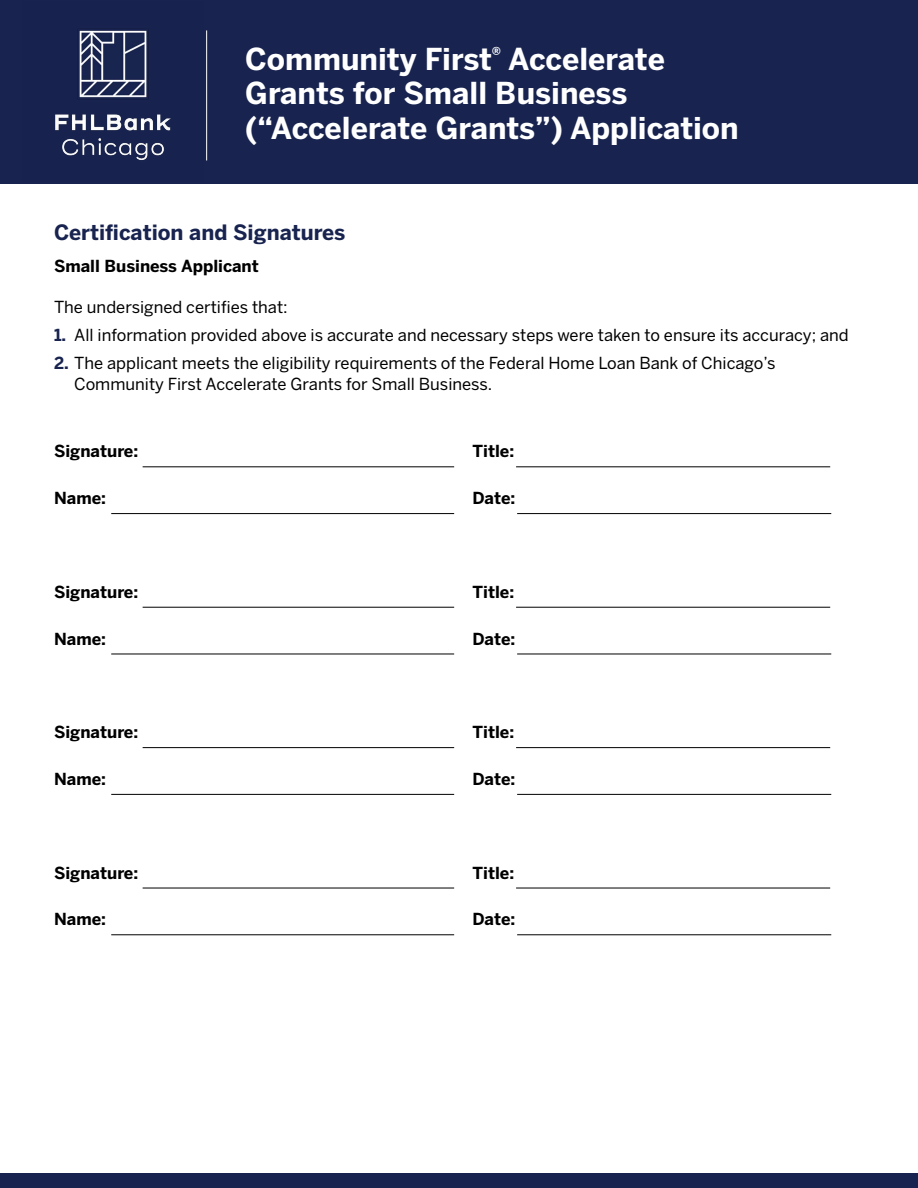
<style>
.page{position:relative;width:918px;height:1188px;background:#fff}
.page>*{position:absolute;margin:0;border:0;box-sizing:border-box;transform-origin:0 0}
.t1{font:700 30px/34.5px "Benton Sans";color:#fff}
.t2{font:700 21px "Benton Sans";color:#18244f}
.t3{font:16.5px/21px "Benton Sans";color:#000}
.t4{font:700 16.5px "Benton Sans";color:#000}
.s1{font-weight:700;color:#18244f}
</style>
<div class="page">
<div style="left:0;top:0;width:918px;height:184px;background:#18244f"></div>
<img style="left:55px;top:29px;width:116px;height:131px">
<hr style="left:206px;top:30px;width:1px;height:130px;background:#fff">
<div style="left:0;top:1173px;width:918px;height:15px;background:#18244f"></div>
<hr style="left:143px;top:466px;width:311px;height:1px;background:#000">
<hr style="left:111px;top:513px;width:343px;height:1px;background:#000">
<hr style="left:516px;top:466px;width:314px;height:1px;background:#000">
<hr style="left:517px;top:513px;width:314px;height:1px;background:#000">
<hr style="left:143px;top:607px;width:311px;height:1px;background:#000">
<hr style="left:111px;top:654px;width:343px;height:1px;background:#000">
<hr style="left:516px;top:607px;width:314px;height:1px;background:#000">
<hr style="left:517px;top:654px;width:314px;height:1px;background:#000">
<hr style="left:143px;top:747px;width:311px;height:1px;background:#000">
<hr style="left:111px;top:794px;width:343px;height:1px;background:#000">
<hr style="left:516px;top:747px;width:314px;height:1px;background:#000">
<hr style="left:517px;top:794px;width:314px;height:1px;background:#000">
<hr style="left:143px;top:888px;width:311px;height:1px;background:#000">
<hr style="left:111px;top:934px;width:343px;height:1px;background:#000">
<hr style="left:516px;top:888px;width:314px;height:1px;background:#000">
<hr style="left:517px;top:934px;width:314px;height:1px;background:#000">
<h1 class="t1" style="left:245px;top:42px;width:495px">Community First<sup>®</sup> Accelerate<br>Grants for Small Business (“Accelerate Grants”) Application</h1>
<p class="t2" style="left:54px;top:219px;width:293px">Certification and Signatures</p>
<p class="t4" style="left:54px;top:256px;width:206px">Small Business Applicant</p>
<p class="t3" style="left:54px;top:297px;width:235px">The undersigned certifies that:</p>
<p class="t3" style="left:54px;top:324px;width:796px"><span class="s1">1.</span> All information provided above is accurate and necessary steps were taken to ensure its accuracy; and</p>
<p class="t3" style="left:74px;top:352px;width:703px;text-indent:-20px"><span class="s1">2.</span> The applicant meets the eligibility requirements of the Federal Home Loan Bank of Chicago’s<br>Community First Accelerate Grants for Small Business.</p>
<p class="t4" style="left:54px;top:441px;width:86px">Signature:</p>
<p class="t4" style="left:54px;top:488px;width:54px">Name:</p>
<p class="t4" style="left:54px;top:582px;width:86px">Signature:</p>
<p class="t4" style="left:54px;top:628px;width:54px">Name:</p>
<p class="t4" style="left:54px;top:722px;width:86px">Signature:</p>
<p class="t4" style="left:54px;top:769px;width:54px">Name:</p>
<p class="t4" style="left:54px;top:862px;width:86px">Signature:</p>
<p class="t4" style="left:54px;top:909px;width:54px">Name:</p>
<p class="t4" style="left:472px;top:441px;width:43px">Title:</p>
<p class="t4" style="left:472px;top:488px;width:44px">Date:</p>
<p class="t4" style="left:472px;top:581px;width:43px">Title:</p>
<p class="t4" style="left:472px;top:628px;width:44px">Date:</p>
<p class="t4" style="left:472px;top:722px;width:43px">Title:</p>
<p class="t4" style="left:472px;top:769px;width:44px">Date:</p>
<p class="t4" style="left:472px;top:862px;width:43px">Title:</p>
<p class="t4" style="left:472px;top:909px;width:44px">Date:</p>
</div>
